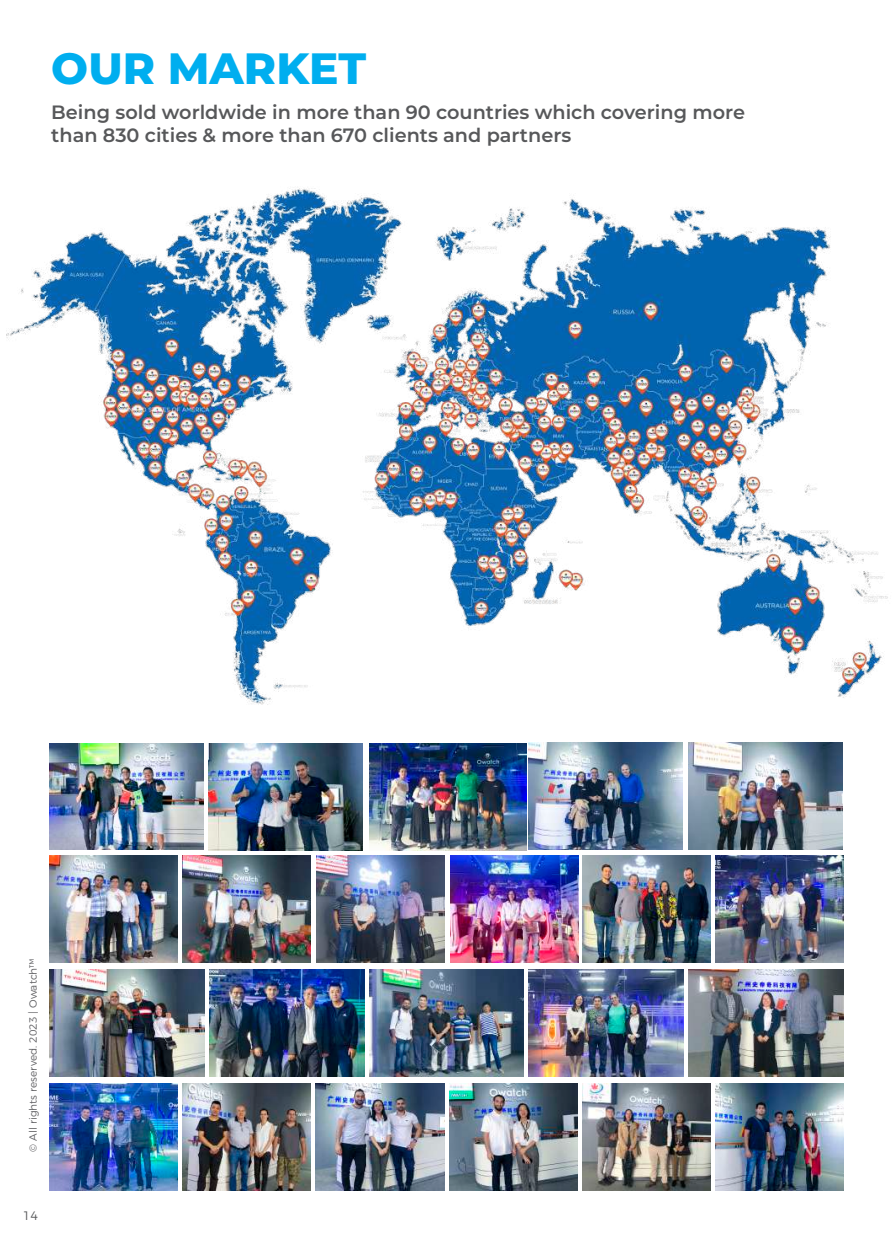
<style>
.page{position:relative;width:893px;height:1241px;background:#fff}
.page>*{position:absolute;margin:0;border:0;box-sizing:border-box;transform-origin:0 0}
.t1{font:800 43.75px "Montserrat";color:#00aeef}
.t2{font:600 19.25px/23.1px "Montserrat";color:#57585a}
.t3{font:300 12.25px "Montserrat";color:#57585a}
.t4{font:300 10.5px "Montserrat";color:#616164}
</style>
<div class="page">
<img style="left:6px;top:188px;width:882px;height:517px">
<img style="left:49px;top:743px;width:155px;height:106px">
<img style="left:49px;top:855px;width:128px;height:107px">
<img style="left:50px;top:1083px;width:128px;height:107px">
<img style="left:50px;top:969px;width:154px;height:107px">
<img style="left:183px;top:855px;width:128px;height:107px">
<img style="left:183px;top:1083px;width:128px;height:107px">
<img style="left:209px;top:969px;width:155px;height:107px">
<img style="left:209px;top:743px;width:154px;height:107px">
<img style="left:450px;top:855px;width:128px;height:107px">
<img style="left:316px;top:1083px;width:128px;height:107px">
<img style="left:369px;top:969px;width:155px;height:107px">
<img style="left:689px;top:742px;width:154px;height:107px">
<img style="left:317px;top:855px;width:128px;height:107px">
<img style="left:449px;top:1083px;width:128px;height:107px">
<img style="left:529px;top:969px;width:155px;height:107px">
<img style="left:689px;top:969px;width:154px;height:107px">
<img style="left:369px;top:743px;width:157px;height:107px">
<img style="left:529px;top:742px;width:154px;height:107px">
<img style="left:582px;top:855px;width:128px;height:107px">
<img style="left:715px;top:855px;width:128px;height:107px">
<img style="left:582px;top:1083px;width:128px;height:107px">
<img style="left:715px;top:1083px;width:128px;height:107px">
<h1 class="t1" style="left:51px;top:37px;width:317px">OUR MARKET</h1>
<p class="t2" style="left:51px;top:99px;width:695px">Being sold worldwide in more than 90 countries which covering more than 830 cities &amp; more than 670 clients and partners</p>
<p class="t4" style="left:25px;top:1151px;width:195px;rotate:-90deg">© All rights reserved. 2023 | Owatch™</p>
<p class="t3" style="left:23px;top:1206px;width:17px">14</p>
</div>
